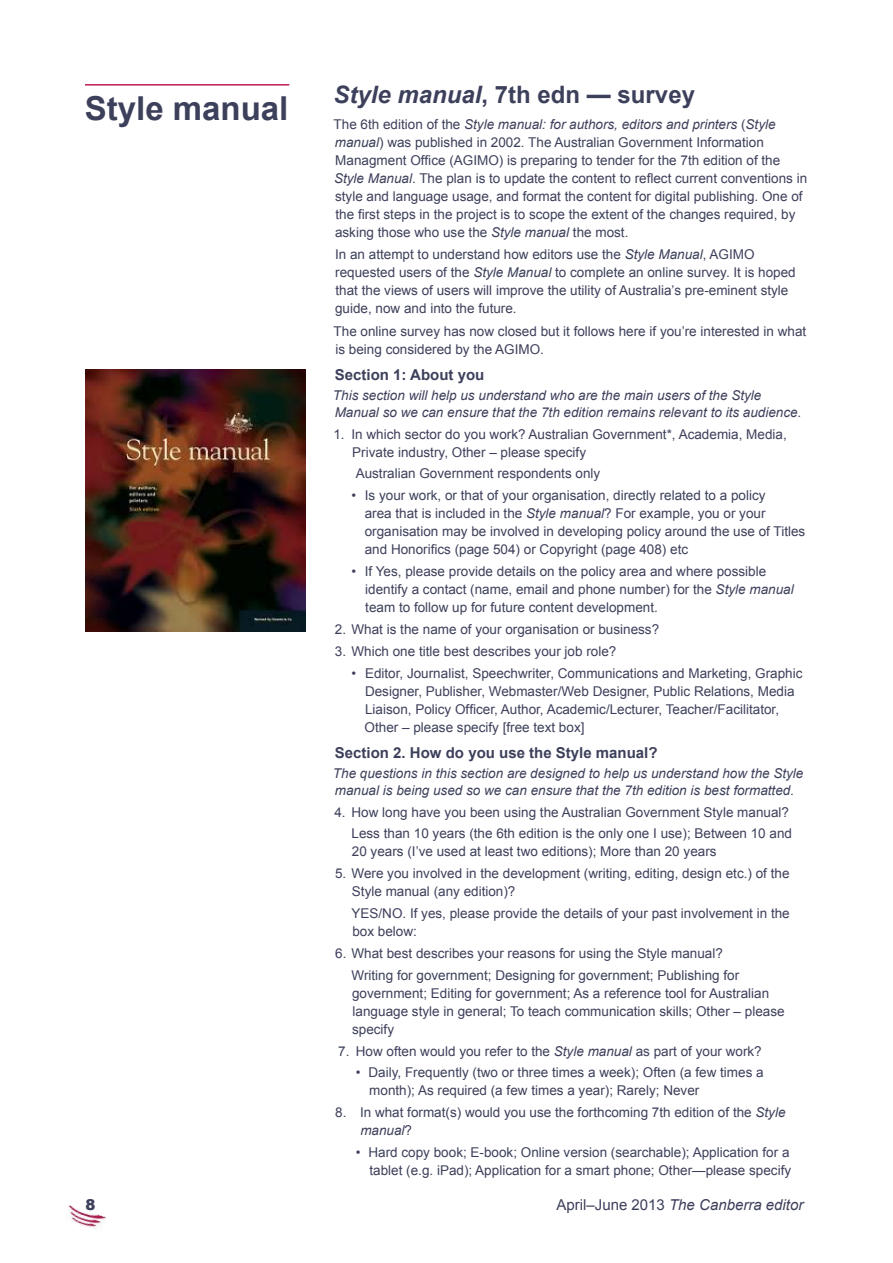
<style>
.page{position:relative;width:893px;height:1263px;background:#fff}
.page>*{position:absolute;margin:0;border:0;box-sizing:border-box;transform-origin:0 0}
.t1{font:700 33px "Arial";color:#3d405b}
.t2{font:700 24px "Arial";color:#3d405b}
.t3{font:700 15px "Arial";color:#3d405b}
.t4{font:italic 15px "Arial";color:#3d405b}
.t5{font:900 15px "Arial";color:#3d405b}
.t6{font:13.5px/18px "Arial";color:#3d405b}
.t7{font:italic 13.5px/16.5px "Arial";color:#3d405b}
.s1{font-style:italic}
.s2{font-style:normal}
</style>
<div class="page">
<img style="left:68px;top:1205px;width:39px;height:22px">
<img style="left:86px;top:369px;width:219px;height:263px">
<hr style="left:85px;top:84px;width:204px;height:2px;background:#be1e4f">
<h1 class="t1" style="left:85px;top:86px;width:205px">Style manual</h1>
<h2 class="t2" style="left:333px;top:78px;width:363px"><span class="s1">Style manual</span>, 7th edn — survey</h2>
<p class="t6" style="left:334px;top:115px;width:475px">The 6th edition of the <span class="s1">Style manual: for authors, editors and printers</span> (<span class="s1">Style manual</span>) was published in 2002. The Australian Government Information Managment Office (AGIMO) is preparing to tender for the 7th edition of the <span class="s1">Style Manual</span>. The plan is to update the content to reflect current conventions in style and language usage, and format the content for digital publishing. One of the first steps in the project is to scope the extent of the changes required, by asking those who use the <span class="s1">Style manual</span> the most.</p>
<p class="t6" style="left:335px;top:246px;width:462px">In an attempt to understand how editors use the <span class="s1">Style Manual</span>, AGIMO requested users of the <span class="s1">Style Manual</span> to complete an online survey. It is hoped that the views of users will improve the utility of Australia’s pre-eminent style guide, now and into the future.</p>
<p class="t6" style="left:334px;top:322px;width:474px">The online survey has now closed but it follows here if you’re interested in what is being considered by the AGIMO.</p>
<p class="t3" style="left:335px;top:365px;width:151px">Section 1: About you</p>
<p class="t7" style="left:333px;top:387px;width:470px">This section will help us understand who are the main users of the Style<br>Manual so we can ensure that the 7th edition remains relevant to its audience.</p>
<p class="t6" style="left:352px;top:425px;width:436px;text-indent:-19px">1. In which sector do you work? Australian Government*, Academia, Media,<br>Private industry, Other – please specify</p>
<p class="t6" style="left:356px;top:465px;width:246px">Australian Government respondents only</p>
<p class="t6" style="left:365px;top:487px;width:442px;text-indent:-13px">• Is your work, or that of your organisation, directly related to a policy<br>area that is included in the <span class="s1">Style manual</span>? For example, you or your organisation may be involved in developing policy around the use of Titles and Honorifics (page 504) or Copyright (page 408) etc</p>
<p class="t6" style="left:365px;top:562px;width:430px;text-indent:-14px">• If Yes, please provide details on the policy area and where possible identify a contact (name, email and phone number) for the <span class="s1">Style manual </span>team to follow up for future content development.</p>
<p class="t6" style="left:335px;top:620px;width:326px">2. What is the name of your organisation or business?</p>
<p class="t6" style="left:335px;top:642px;width:283px">3. Which one title best describes your job role?</p>
<p class="t6" style="left:365px;top:664px;width:439px;text-indent:-13px">• Editor, Journalist, Speechwriter, Communications and Marketing, Graphic Designer, Publisher, Webmaster/Web Designer, Public Relations, Media Liaison, Policy Officer, Author, Academic/Lecturer, Teacher/Facilitator, Other – please specify [free text box]</p>
<p class="t3" style="left:335px;top:743px;width:324px">Section 2. How do you use the Style manual?</p>
<p class="t7" style="left:333px;top:765px;width:472px">The questions in this section are designed to help us understand how the Style manual is being used so we can ensure that the 7th edition is best formatted.</p>
<p class="t6" style="left:334px;top:801px;width:459px;line-height:21.9px;text-align:right">4. How long have you been using the Australian Government Style manual?<br>Less than 10 years (the 6th edition is the only one I use); Between 10 and</p>
<p class="t6" style="left:352px;top:843px;width:366px">20 years (I’ve used at least two editions); More than 20 years</p>
<p class="t6" style="left:352px;top:864px;width:439px;text-indent:-17px">5. Were you involved in the development (writing, editing, design etc.) of the<br>Style manual (any edition)?</p>
<p class="t6" style="left:352px;top:904px;width:440px">YES/NO. If yes, please provide the details of your past involvement in the box below:</p>
<p class="t6" style="left:352px;top:942px;width:389px;line-height:21.9px;text-indent:-16px">6. What best describes your reasons for using the Style manual?<br>Writing for government; Designing for government; Publishing for</p>
<p class="t6" style="left:352px;top:984px;width:434px">government; Editing for government; As a reference tool for Australian language style in general; To teach communication skills; Other – please specify</p>
<p class="t6" style="left:338px;top:1042px;width:425px">7. How often would you refer to the <span class="s1">Style manual</span> as part of your work?</p>
<p class="t6" style="left:369px;top:1064px;width:396px;text-indent:-13px">• Daily, Frequently (two or three times a week); Often (a few times a month); As required (a few times a year); Rarely; Never</p>
<p class="t6" style="left:360px;top:1103px;width:427px;text-indent:-25px">8. In what format(s) would you use the forthcoming 7th edition of the <span class="s1">Style manual</span>?</p>
<p class="t6" style="left:356px;top:1143px;width:437px;text-align:right">• Hard copy book; E-book; Online version (searchable); Application for a tablet (e.g. iPad); Application for a smart phone; Other—please specify</p>
<p class="t5" style="left:86px;top:1194px;width:12px">8</p>
<p class="t4" style="left:557px;top:1195px;width:248px"><span class="s2">April–June 2013</span> The Canberra editor</p>
</div>
